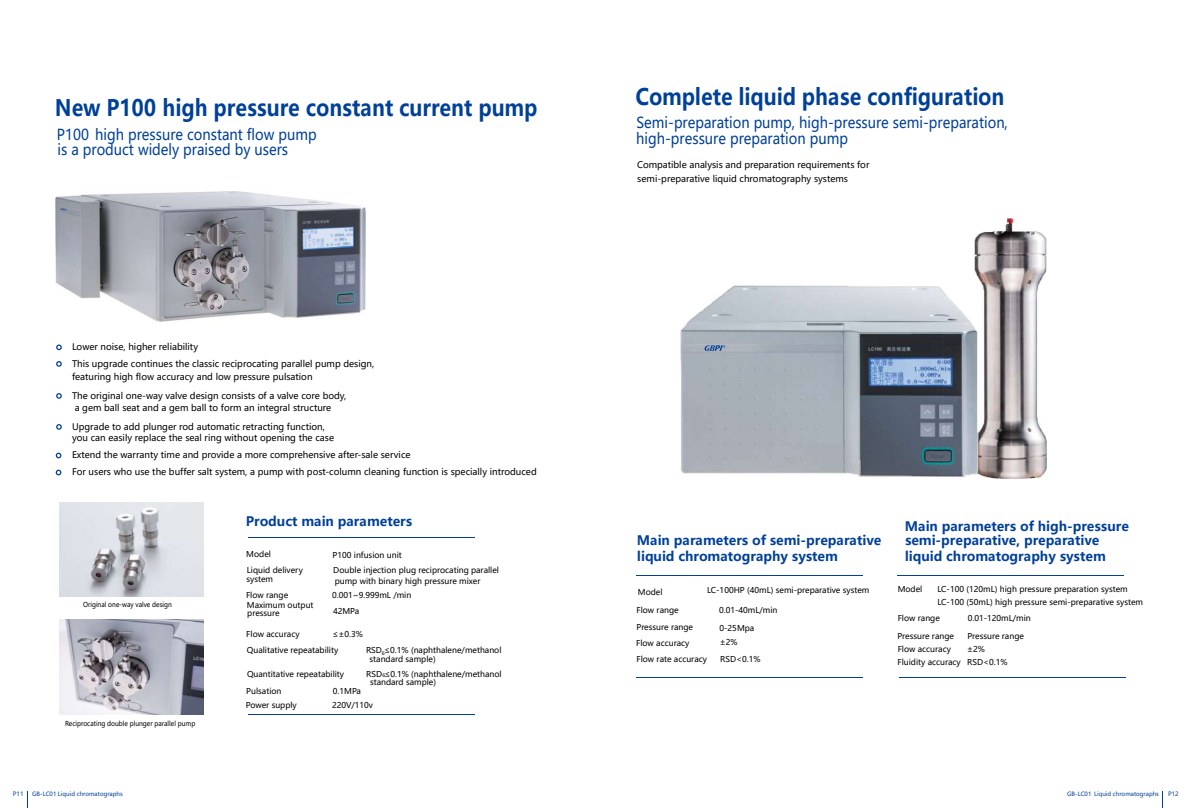
<style>
.page{position:relative;width:1191px;height:808px;background:#fff}
.page>*{position:absolute;margin:0;border:0;box-sizing:border-box;transform-origin:0 0}
.t1{font:700 22.6px "Microsoft Ya Hei";color:#004098;scale:.88 1}
.t2{font:15px/16.2px "Microsoft Ya Hei";color:#004098;scale:.9 1}
.t3{font:700 13px/15.7px "Microsoft Ya Hei";color:#004098}
.t4{font:9px/13.4px "Microsoft Ya Hei";color:#000}
.t5{font:8px/12.9px "Microsoft Ya Hei";color:#000}
.t6{font:6.8px "Microsoft Ya Hei";color:#000;scale:.91 1}
.t7{font:6px "Microsoft Ya Hei";color:#004098}
.t8{font:5.8px "Microsoft Ya Hei";color:#004098}
.t9{font:5px "Microsoft Ya Hei";color:#000}
</style>
<div class="page">
<img style="left:59px;top:502px;width:145px;height:95px">
<svg style="left:27px;top:791px;width:1px;height:17px"></svg>
<svg style="left:1162px;top:791px;width:1px;height:17px"></svg>
<svg style="left:56px;top:361px;width:6px;height:6px"></svg>
<svg style="left:56px;top:424px;width:6px;height:6px"></svg>
<svg style="left:56px;top:393px;width:6px;height:6px"></svg>
<svg style="left:56px;top:470px;width:5px;height:5px"></svg>
<svg style="left:56px;top:344px;width:6px;height:6px"></svg>
<svg style="left:56px;top:453px;width:5px;height:5px"></svg>
<hr style="left:247px;top:537px;width:227px;height:1px;background:#004098">
<hr style="left:247px;top:714px;width:227px;height:1px;background:#004098">
<hr style="left:635px;top:575px;width:227px;height:1px;background:#004098">
<hr style="left:635px;top:677px;width:227px;height:1px;background:#004098">
<hr style="left:897px;top:575px;width:227px;height:1px;background:#004098">
<hr style="left:898px;top:677px;width:227px;height:1px;background:#004098">
<img style="left:681px;top:219px;width:366px;height:259px">
<img style="left:55px;top:191px;width:311px;height:130px">
<img style="left:59px;top:620px;width:145px;height:94px">
<h1 class="t1" style="left:55px;top:92px;width:550px">New P100 high pressure constant current pump</h1>
<h1 class="t1" style="left:635px;top:81px;width:420px">Complete liquid phase configuration</h1>
<h2 class="t2" style="left:57px;top:126px;width:290px">P100 high pressure constant flow pump</h2>
<h2 class="t2" style="left:636px;top:114px;width:414px">Semi-preparation pump, high-pressure semi-preparation, high-pressure preparation pump</h2>
<h2 class="t2" style="left:58px;top:141px;width:258px">is a product widely praised by users</h2>
<p class="t4" style="left:72px;top:340px;width:128px">Lower noise, higher reliability</p>
<p class="t4" style="left:72px;top:356px;width:304px">This upgrade continues the classic reciprocating parallel pump design, featuring high flow accuracy and low pressure pulsation</p>
<p class="t4" style="left:72px;top:389px;width:276px;line-height:11.9px">The original one-way valve design consists of a valve core body, a gem ball seat and a gem ball to form an integral structure</p>
<p class="t4" style="left:72px;top:420px;width:263px;line-height:11.5px">Upgrade to add plunger rod automatic retracting function, you can easily replace the seal ring without opening the case</p>
<p class="t4" style="left:72px;top:465px;width:466px">For users who use the buffer salt system, a pump with post-column cleaning function is specially introduced</p>
<p class="t4" style="left:72px;top:448px;width:340px">Extend the warranty time and provide a more comprehensive after-sale service</p>
<h3 class="t3" style="left:246px;top:513px;width:168px">Product main parameters</h3>
<p class="t5" style="left:246px;top:548px;width:26px">Model</p>
<p class="t5" style="left:332px;top:548px;width:71px">P100 infusion unit</p>
<p class="t6" style="left:83px;top:600px;width:99px">Original one-way valve design</p>
<p class="t6" style="left:65px;top:719px;width:145px">Reciprocating double plunger parallel pump</p>
<p class="t5" style="left:246px;top:565px;width:58px;line-height:8.8px">Liquid delivery system</p>
<p class="t5" style="left:333px;top:564px;width:167px;line-height:10.7px">Double injection plug reciprocating parallel pump with binary high pressure mixer</p>
<p class="t5" style="left:246px;top:589px;width:69px;line-height:10.3px">Flow range<br>Maximum output</p>
<p class="t5" style="left:247px;top:606px;width:34px">pressure</p>
<p class="t5" style="left:246px;top:626px;width:93px;line-height:16.1px">Flow accuracy<br>Qualitative repeatability</p>
<p class="t5" style="left:246px;top:666px;width:99px;line-height:16.9px">Quantitative repeatability<br>Pulsation</p>
<p class="t5" style="left:246px;top:698px;width:53px">Power supply</p>
<p class="t5" style="left:332px;top:698px;width:43px">220V/110v</p>
<p class="t5" style="left:332px;top:588px;width:81px">0.001~9.999mL /min</p>
<p class="t5" style="left:333px;top:604px;width:28px">42MPa</p>
<p class="t5" style="left:332px;top:627px;width:32px">≤±0.3%</p>
<p class="t5" style="left:369px;top:646px;width:133px;line-height:8.6px;text-indent:-4px">RSD ≤0.1% (naphthalene/methanol standard sample)</p>
<p class="t5" style="left:370px;top:670px;width:133px;line-height:7.6px;text-indent:-4px">RSD ≤0.1% (naphthalene/methanol standard sample)</p>
<p class="t9" style="left:382px;top:650px;width:4px">6</p>
<p class="t9" style="left:382px;top:672px;width:4px">6</p>
<p class="t5" style="left:333px;top:685px;width:30px">0.1MPa</p>
<p class="t4" style="left:637px;top:158px;width:234px">Compatible analysis and preparation requirements for semi-preparative liquid chromatography systems</p>
<h3 class="t3" style="left:637px;top:532px;width:246px">Main parameters of semi-preparative</h3>
<h3 class="t3" style="left:637px;top:548px;width:202px">liquid chromatography system</h3>
<p class="t5" style="left:638px;top:586px;width:26px">Model</p>
<p class="t5" style="left:707px;top:584px;width:164px">LC-100HP (40mL) semi-preparative system</p>
<p class="t5" style="left:636px;top:602px;width:72px;line-height:16.1px">Flow range<br>Pressure range<br>Flow accuracy<br>Flow rate accuracy</p>
<p class="t5" style="left:719px;top:604px;width:60px">0.01-40mL/min</p>
<p class="t5" style="left:719px;top:621px;width:36px;line-height:14px">0-25Mpa ±2%</p>
<p class="t5" style="left:720px;top:652px;width:42px">RSD&lt;0.1%</p>
<h3 class="t3" style="left:904px;top:518px;width:226px">Main parameters of high-pressure</h3>
<h3 class="t3" style="left:905px;top:532px;width:202px">semi-preparative, preparative liquid chromatography system</h3>
<p class="t5" style="left:937px;top:583px;width:207px">LC-100 (120mL) high pressure preparation system<br>LC-100 (50mL) high pressure semi-preparative system</p>
<p class="t5" style="left:897px;top:583px;width:26px">Model</p>
<p class="t5" style="left:897px;top:611px;width:44px">Flow range</p>
<p class="t5" style="left:897px;top:630px;width:65px">Pressure range<br>Flow accuracy<br>Fluidity accuracy</p>
<p class="t5" style="left:967px;top:630px;width:58px">Pressure range ±2%<br>RSD&lt;0.1%</p>
<p class="t5" style="left:967px;top:611px;width:65px">0.01-120mL/min</p>
<p class="t7" style="left:13px;top:790px;width:12px">P11</p>
<p class="t8" style="left:32px;top:790px;width:92px">GB-LC01 Liquid chromatographs</p>
<p class="t8" style="left:1067px;top:790px;width:93px">GB-LC01 Liquid chromatographs</p>
<p class="t7" style="left:1168px;top:790px;width:12px">P12</p>
</div>
